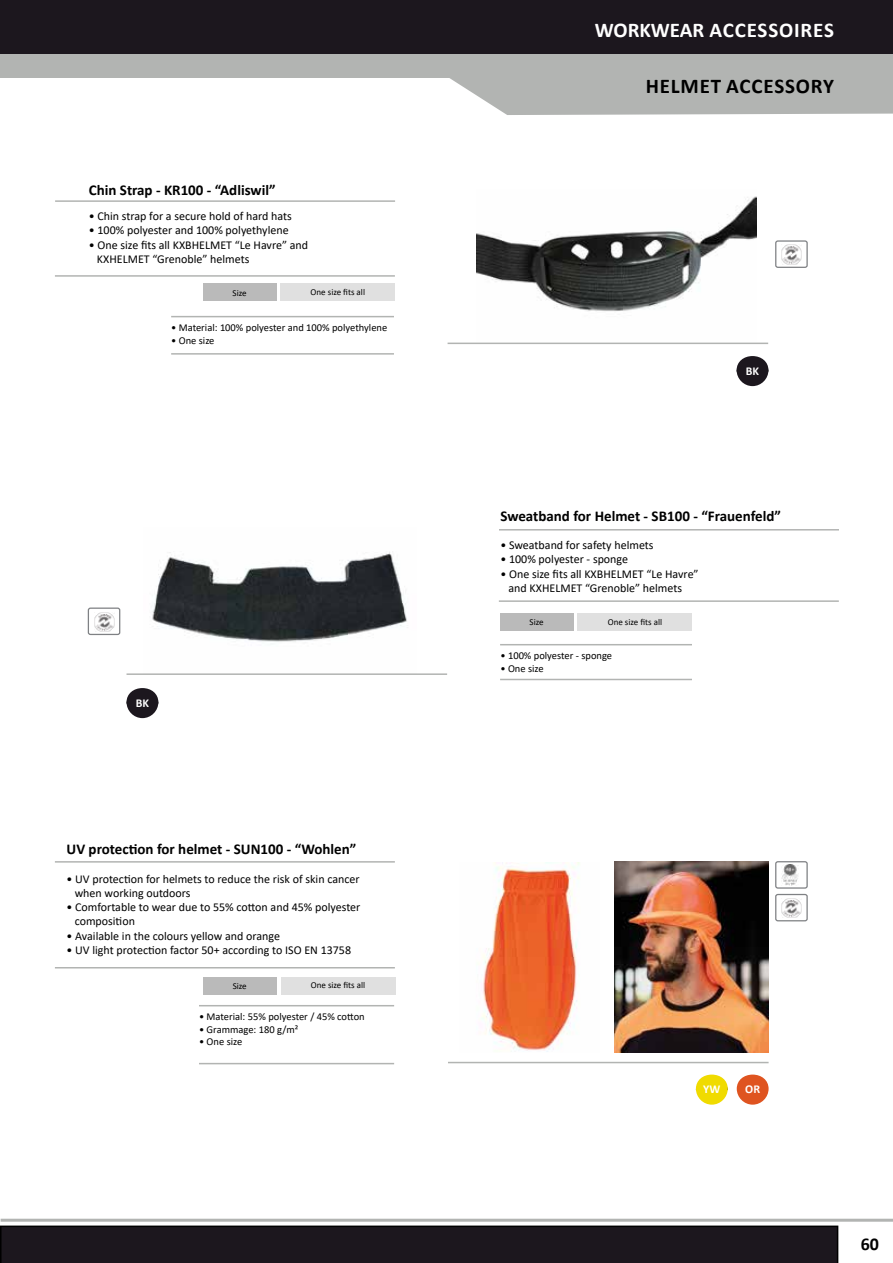
<style>
.page{position:relative;width:893px;height:1263px;background:#fff}
.page>*{position:absolute;margin:0;border:0;box-sizing:border-box;transform-origin:0 0}
.t1{font:700 21px "Calibri";letter-spacing:.03em;color:#fff}
.t2{font:700 21px "Calibri";letter-spacing:.04em;color:#000}
.t3{font:700 18px "Calibri";color:#000}
.t4{font:700 15px "Calibri";color:#000}
.t5{font:12px/14.2px "Calibri";color:#000}
.t6{font:700 12px "Calibri";color:#fff}
.t7{font:10.5px "Calibri";color:#000}
.t8{font:9px "Calibri";color:#000}
</style>
<div class="page">
<div style="left:1px;top:0;width:892px;height:54px;background:#1c171e"></div>
<div style="left:0;top:1225px;width:838px;height:38px;background:#1c171e"></div>
<hr style="left:1px;top:1219px;width:892px;height:3px;background:#b2b4b2">
<div style="left:1px;top:54px;width:892px;height:24px;background:#b2b4b2"></div>
<svg style="left:449px;top:78px;width:444px;height:37px;background:#b8bab8"></svg>
<hr style="left:55px;top:200px;width:340px;height:2px;background:#b2b4b2">
<hr style="left:55px;top:275px;width:340px;height:2px;background:#b2b4b2">
<img style="left:477px;top:196px;width:279px;height:115px">
<hr style="left:448px;top:343px;width:320px;height:1px;background:#b2b4b2">
<div style="left:737px;top:356px;width:31px;height:30px;background:#1c171e;border-radius:50%"></div>
<img style="left:152px;top:552px;width:255px;height:90px">
<hr style="left:127px;top:673px;width:320px;height:2px;background:#b2b4b2">
<hr style="left:499px;top:529px;width:340px;height:1px;background:#b2b4b2">
<hr style="left:499px;top:600px;width:340px;height:2px;background:#b2b4b2">
<hr style="left:55px;top:861px;width:340px;height:2px;background:#b2b4b2">
<hr style="left:55px;top:967px;width:340px;height:1px;background:#b2b4b2">
<img style="left:481px;top:862px;width:99px;height:190px">
<img style="left:614px;top:861px;width:155px;height:192px">
<hr style="left:448px;top:1062px;width:321px;height:1px;background:#b2b4b2">
<div style="left:696px;top:1074px;width:32px;height:31px;background:#f0db00;border-radius:50%"></div>
<div style="left:737px;top:1074px;width:32px;height:31px;background:#df5420;border-radius:50%"></div>
<img style="left:781px;top:864px;width:18px;height:22px">
<div style="left:775px;top:861px;width:33px;height:28px;border:1px solid #7f8184;border-radius:2px"></div>
<hr style="left:171px;top:316px;width:223px;height:1px;background:#b2b4b2">
<hr style="left:171px;top:353px;width:223px;height:2px;background:#b2b4b2">
<div style="left:203px;top:284px;width:73px;height:17px;background:#bababa"></div>
<div style="left:281px;top:284px;width:114px;height:17px;background:#e0e0e0"></div>
<img style="left:782px;top:245px;width:19px;height:19px">
<div style="left:775px;top:240px;width:33px;height:28px;border:1px solid #7f8184;border-radius:2px"></div>
<img style="left:94px;top:612px;width:20px;height:19px">
<div style="left:88px;top:607px;width:32px;height:28px;border:1px solid #7f8184;border-radius:2px"></div>
<div style="left:127px;top:688px;width:31px;height:30px;background:#1c171e;border-radius:50%"></div>
<hr style="left:500px;top:644px;width:192px;height:1px;background:#b2b4b2">
<hr style="left:500px;top:679px;width:192px;height:1px;background:#b2b4b2">
<div style="left:500px;top:613px;width:73px;height:18px;background:#bababa"></div>
<div style="left:578px;top:613px;width:114px;height:18px;background:#e0e0e0"></div>
<hr style="left:199px;top:1005px;width:195px;height:1px;background:#b2b4b2">
<hr style="left:199px;top:1063px;width:195px;height:1px;background:#b2b4b2">
<div style="left:203px;top:977px;width:73px;height:17px;background:#bababa"></div>
<div style="left:281px;top:977px;width:114px;height:17px;background:#e0e0e0"></div>
<img style="left:782px;top:898px;width:19px;height:20px">
<div style="left:775px;top:894px;width:33px;height:27px;border:1px solid #7f8184;border-radius:2px"></div>
<p class="t4" style="left:89px;top:179px;width:188px">Chin Strap - KR100 - “Adliswil”</p>
<p class="t5" style="left:89px;top:209px;width:205px">• Chin strap for a secure hold of hard hats</p>
<p class="t5" style="left:89px;top:223px;width:201px">• 100% polyester and 100% polyethylene</p>
<p class="t5" style="left:97px;top:237px;width:213px;text-indent:-8px">• One size fits all KXBHELMET “Le Havre” and<br>KXHELMET “Grenoble” helmets</p>
<p class="t8" style="left:233px;top:286px;width:16px">Size</p>
<p class="t8" style="left:311px;top:286px;width:56px">One size fits all</p>
<p class="t7" style="left:171px;top:320px;width:218px">• Material: 100% polyester and 100% polyethylene</p>
<p class="t7" style="left:171px;top:333px;width:45px">• One size</p>
<p class="t6" style="left:136px;top:694px;width:15px">BK</p>
<p class="t4" style="left:67px;top:839px;width:291px">UV protection for helmet - SUN100 - “Wohlen”</p>
<p class="t5" style="left:75px;top:871px;width:286px;text-indent:-8px">• UV protection for helmets to reduce the risk of skin cancer when working outdoors</p>
<p class="t5" style="left:75px;top:900px;width:287px;text-indent:-8px">• Comfortable to wear due to 55% cotton and 45% polyester composition</p>
<p class="t5" style="left:67px;top:928px;width:215px">• Available in the colours yellow and orange</p>
<p class="t5" style="left:67px;top:942px;width:286px">• UV light protection factor 50+ according to ISO EN 13758</p>
<p class="t8" style="left:233px;top:980px;width:16px">Size</p>
<p class="t8" style="left:311px;top:979px;width:56px">One size fits all</p>
<p class="t7" style="left:199px;top:1009px;width:167px">• Material: 55% polyester / 45% cotton</p>
<p class="t7" style="left:199px;top:1022px;width:101px">• Grammage: 180 g/m²</p>
<p class="t7" style="left:199px;top:1034px;width:45px">• One size</p>
<h1 class="t1" style="left:595px;top:15px;width:241px">WORKWEAR ACCESSOIRES</h1>
<h1 class="t2" style="left:646px;top:71px;width:190px">HELMET ACCESSORY</h1>
<p class="t6" style="left:746px;top:362px;width:15px">BK</p>
<p class="t4" style="left:500px;top:505px;width:282px">Sweatband for Helmet - SB100 - “Frauenfeld”</p>
<p class="t5" style="left:500px;top:538px;width:155px">• Sweatband for safety helmets</p>
<p class="t5" style="left:500px;top:552px;width:129px">• 100% polyester - sponge</p>
<p class="t5" style="left:509px;top:566px;width:192px;text-indent:-8px">• One size fits all KXBHELMET “Le Havre” and KXHELMET “Grenoble” helmets</p>
<p class="t8" style="left:530px;top:616px;width:16px">Size</p>
<p class="t8" style="left:608px;top:615px;width:56px">One size fits all</p>
<p class="t7" style="left:500px;top:648px;width:113px">• 100% polyester - sponge</p>
<p class="t7" style="left:500px;top:661px;width:45px">• One size</p>
<p class="t6" style="left:703px;top:1081px;width:19px">YW</p>
<p class="t6" style="left:745px;top:1081px;width:16px">OR</p>
<h2 class="t3" style="left:861px;top:1232px;width:20px">60</h2>
</div>
